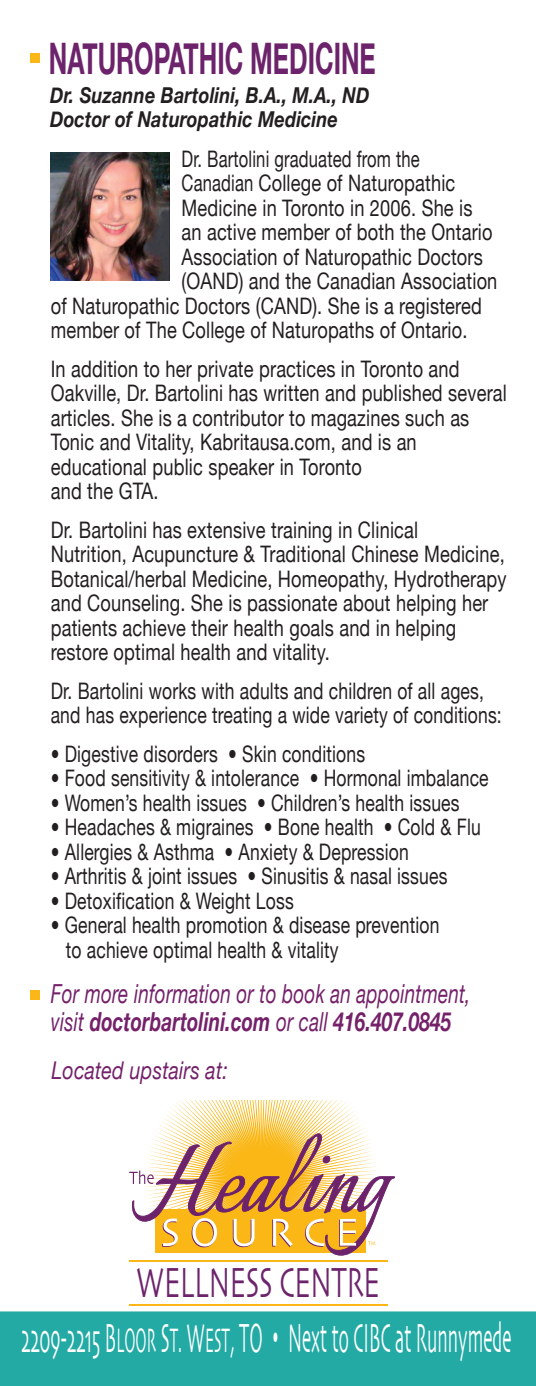
<style>
.page{position:relative;width:536px;height:1386px;background:#fff}
.page>*{position:absolute;margin:0;border:0;box-sizing:border-box;transform-origin:0 0}
.t1{font:44.1px "Skia";letter-spacing:-.01em;color:#6c236b;scale:.61 1}
.t2{font:700 43.4px "Helvetica Neue";color:#6c236b;scale:.58 1}
.t3{font:42.52px "Skia";color:#fff;scale:.42 1}
.t4{font:italic 26.25px/28px "Helvetica Neue";letter-spacing:.01em;color:#74216a;scale:.72 1}
.t5{font:italic 24.5px "Helvetica Neue";letter-spacing:.01em;color:#74216a;scale:.8 1}
.t6{font:22.75px/24.5px "Helvetica Neue";letter-spacing:.01em;color:#231f20;scale:.8 1}
.t7{font:22.75px/24.5px "Helvetica Neue";letter-spacing:.01em;color:#231f20;scale:.77 1}
.t8{font:22.75px "Helvetica Neue";letter-spacing:.01em;color:#231f20;scale:.73 1}
.t9{font:italic 700 21.88px/23.8px "Helvetica Neue";letter-spacing:.01em;color:#231f20;scale:.83 1}
.s1{font-weight:700}
.s2{font-size:35.52px}
</style>
<div class="page">
<svg style="left:129px;top:1100px;width:265px;height:162px"></svg>
<hr style="left:129px;top:1260px;width:258px;height:2px;background:#fbb717">
<hr style="left:129px;top:1304px;width:258px;height:2px;background:#fbb717">
<div style="left:31px;top:990px;width:9px;height:10px;background:#fbb717"></div>
<div style="left:31px;top:53px;width:9px;height:10px;background:#fbb717"></div>
<div style="left:0;top:1311px;width:536px;height:75px;background:#24aaa5"></div>
<img style="left:50px;top:153px;width:119px;height:128px">
<h2 class="t2" style="left:49px;top:32px;width:565px">NATUROPATHIC MEDICINE</h2>
<p class="t9" style="left:50px;top:83px;width:386px">Dr. Suzanne Bartolini, B.A., M.A., ND<br>Doctor of Naturopathic Medicine</p>
<p class="t8" style="left:181px;top:145px;width:328px">Dr. Bartolini graduated from the</p>
<p class="t8" style="left:181px;top:170px;width:376px">Canadian College of Naturopathic</p>
<p class="t6" style="left:181px;top:195px;width:365px">Medicine in Toronto in 2006. She is</p>
<p class="t6" style="left:181px;top:220px;width:390px">an active member of both the Ontario</p>
<p class="t6" style="left:181px;top:244px;width:378px">Association of Naturopathic Doctors</p>
<p class="t6" style="left:181px;top:269px;width:396px">(OAND) and the Canadian Association</p>
<p class="t6" style="left:51px;top:293px;width:540px">of Naturopathic Doctors (CAND). She is a registered</p>
<p class="t6" style="left:51px;top:318px;width:522px">member of The College of Naturopaths of Ontario.</p>
<p class="t6" style="left:51px;top:356px;width:571px">In addition to her private practices in Toronto and Oakville, Dr. Bartolini has written and published several articles. She is a contributor to magazines such as Tonic and Vitality, Kabritausa.com, and is an educational public speaker in Toronto<br>and the GTA.</p>
<p class="t6" style="left:51px;top:517px;width:571px">Dr. Bartolini has extensive training in Clinical<br>Nutrition, Acupuncture &amp; Traditional Chinese Medicine, Botanical/herbal Medicine, Homeopathy, Hydrotherapy and Counseling. She is passionate about helping her patients achieve their health goals and in helping restore optimal health and vitality.</p>
<p class="t7" style="left:51px;top:678px;width:587px">Dr. Bartolini works with adults and children of all ages, and has experience treating a wide variety of conditions:</p>
<p class="t7" style="left:51px;top:741px;width:409px">• Digestive disorders • Skin conditions</p>
<p class="t7" style="left:51px;top:766px;width:570px">• Food sensitivity &amp; intolerance • Hormonal imbalance</p>
<p class="t7" style="left:51px;top:790px;width:532px">• Women’s health issues • Children’s health issues</p>
<p class="t7" style="left:51px;top:815px;width:560px">• Headaches &amp; migraines • Bone health • Cold &amp; Flu</p>
<p class="t7" style="left:51px;top:839px;width:466px">• Allergies &amp; Asthma • Anxiety &amp; Depression</p>
<p class="t7" style="left:51px;top:864px;width:516px">• Arthritis &amp; joint issues • Sinusitis &amp; nasal issues</p>
<p class="t7" style="left:51px;top:888px;width:317px">• Detoxification &amp; Weight Loss</p>
<p class="t7" style="left:66px;top:913px;width:486px;text-indent:-15px">• General health promotion &amp; disease prevention to achieve optimal health &amp; vitality</p>
<p class="t4" style="left:51px;top:980px;width:584px">For more information or to book an appointment, visit <span class="s1">doctorbartolini.com</span> or call <span class="s1">416.407.0845</span></p>
<p class="t5" style="left:51px;top:1055px;width:222px">Located upstairs at:</p>
<h1 class="t1" style="left:136px;top:1257px;width:401px">WELLNESS CENTRE</h1>
<h3 class="t3" style="left:21px;top:1313px;width:1168px">2209-2215 B<span class="s2">LOOR</span> S<span class="s2">T.</span> W<span class="s2">EST</span>, TO <sup>•</sup> Next to CIBC at Runnymede</h3>
</div>
